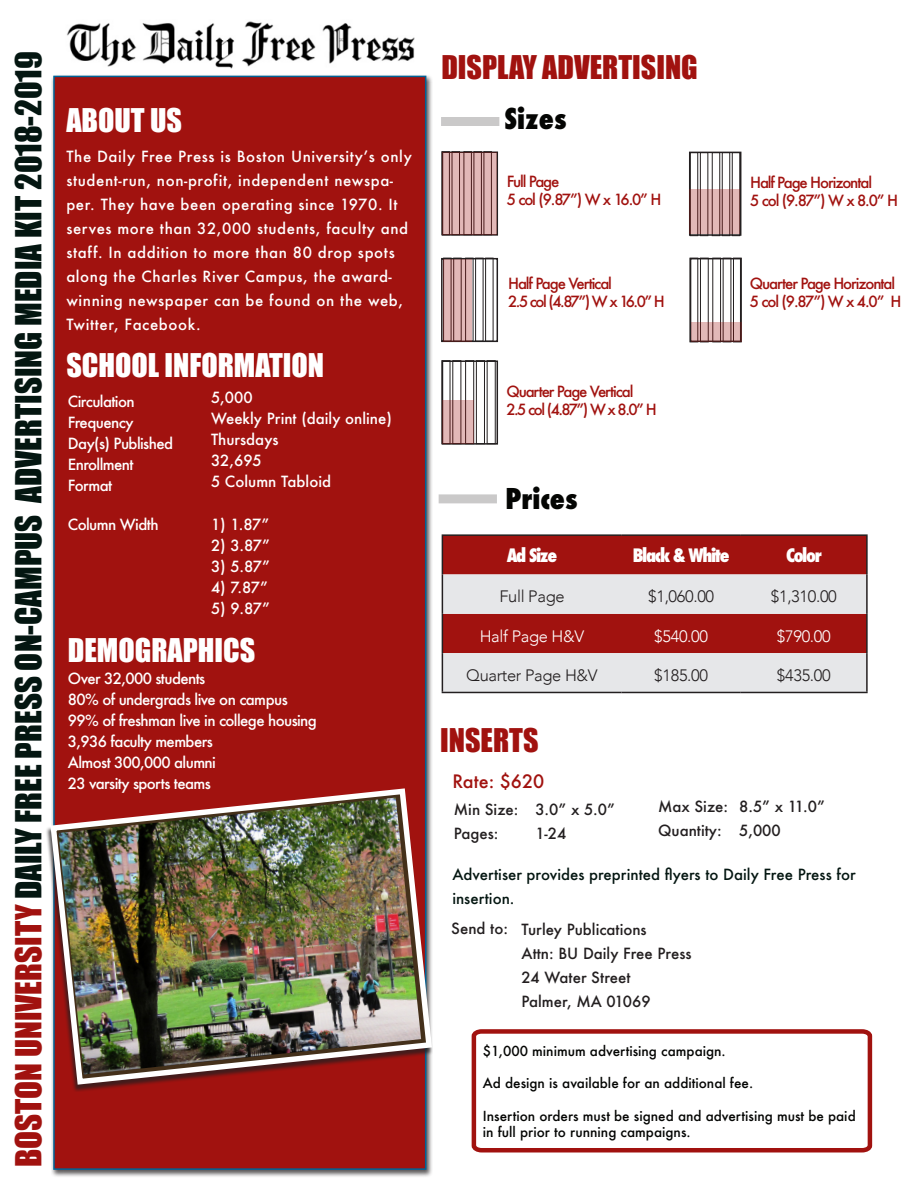
<style>
.page{position:relative;width:918px;height:1188px;background:#fff}
.page>*{position:absolute;margin:0;border:0;box-sizing:border-box;transform-origin:0 0}
.t1{font:33px "Impact";color:#041611}
.t2{font:30px "Impact";color:#fff}
.t3{font:30px "Impact";color:#a1120f}
.t4{font:800 condensed 27.9px "Futura";color:#040503}
.t5{font:800 condensed 18px "Futura";letter-spacing:-.075em;color:#fff}
.t6{font:500 18px "Futura";color:#a1120f}
.t7{font:300 16.5px "Avenir";letter-spacing:-.02em;color:#231f20}
.t8{font:300 16.5px "Avenir";letter-spacing:-.02em;color:#fff}
.t9{font:500 15px/24px "Futura";letter-spacing:.025em;color:#fff}
.t10{font:500 15px "Futura";letter-spacing:-.04em;color:#fff}
.t11{font:500 15px "Futura";letter-spacing:-.075em;color:#a1120f}
.t12{font:500 15px "Futura";color:#231f20}
.t13{font:500 15px/24px "Futura";color:#041611}
.t14{font:500 15px "Futura";color:#fff}
.t15{font:500 13.5px/16.2px "Futura";color:#040503}
.s1{color:#a1120f}
</style>
<div class="page">
<div style="left:700px;top:152px;width:8px;height:84px;border:1px solid #231f20"></div>
<div style="left:690px;top:152px;width:8px;height:84px;border:1px solid #231f20"></div>
<div style="left:712px;top:152px;width:8px;height:84px;border:1px solid #231f20"></div>
<div style="left:722px;top:152px;width:8px;height:84px;border:1px solid #231f20"></div>
<div style="left:732px;top:152px;width:8px;height:84px;border:1px solid #231f20"></div>
<div style="left:51px;top:74px;width:382px;height:1104px;background:#231f20;opacity:.75"></div>
<div style="left:54px;top:76px;width:372px;height:1093px;background:#a1120f"></div>
<div style="left:439px;top:494px;width:58px;height:9px;background:#cac9c9"></div>
<div style="left:441px;top:117px;width:58px;height:9px;background:#cac9c9"></div>
<svg style="left:47px;top:785px;width:386px;height:303px"></svg>
<img style="left:58px;top:798px;width:363px;height:277px">
<div style="left:442px;top:152px;width:56px;height:84px;border:2px solid #231f20"></div>
<svg style="left:442px;top:153px;width:55px;height:82px;background:#c29796"></svg>
<div style="left:689px;top:152px;width:52px;height:84px;border:2px solid #231f20"></div>
<div style="left:441px;top:258px;width:57px;height:84px;border:2px solid #231f20"></div>
<div style="left:454px;top:258px;width:7px;height:83px;border:1px solid #231f20"></div>
<div style="left:443px;top:258px;width:8px;height:83px;border:1px solid #231f20"></div>
<div style="left:475px;top:258px;width:8px;height:83px;border:1px solid #231f20"></div>
<div style="left:485px;top:258px;width:8px;height:83px;border:1px solid #231f20"></div>
<div style="left:700px;top:258px;width:8px;height:84px;border:1px solid #231f20"></div>
<div style="left:690px;top:258px;width:8px;height:84px;border:1px solid #231f20"></div>
<div style="left:713px;top:258px;width:8px;height:84px;border:1px solid #231f20"></div>
<div style="left:733px;top:258px;width:8px;height:84px;border:1px solid #231f20"></div>
<svg style="left:689px;top:190px;width:51px;height:44px;background:#c19796"></svg>
<svg style="left:443px;top:259px;width:29px;height:83px;background:#c49998"></svg>
<svg style="left:691px;top:322px;width:51px;height:20px"></svg>
<div style="left:442px;top:360px;width:56px;height:85px;border:2px solid #231f20"></div>
<div style="left:442px;top:360px;width:8px;height:84px;border:1px solid #231f20"></div>
<div style="left:465px;top:360px;width:9px;height:84px;border:1px solid #231f20"></div>
<div style="left:476px;top:360px;width:9px;height:84px;border:1px solid #231f20"></div>
<svg style="left:443px;top:400px;width:31px;height:44px"></svg>
<svg style="left:471px;top:1029px;width:402px;height:124px"></svg>
<img style="left:67px;top:21px;width:348px;height:48px">
<div style="left:443px;top:536px;width:423px;height:38px;background:#a1120f"></div>
<svg style="left:443px;top:574px;width:423px;height:118px;background:#ce9f9f"></svg>
<hr style="left:442px;top:534px;width:180px;height:2px;background:#231f20">
<hr style="left:442px;top:536px;width:1px;height:38px;background:#231f20">
<hr style="left:622px;top:534px;width:119px;height:2px;background:#231f20">
<hr style="left:741px;top:534px;width:127px;height:2px;background:#231f20">
<hr style="left:866px;top:536px;width:2px;height:38px;background:#231f20">
<hr style="left:442px;top:574px;width:1px;height:40px;background:#231f20">
<hr style="left:866px;top:574px;width:2px;height:40px;background:#231f20">
<hr style="left:442px;top:614px;width:1px;height:39px;background:#231f20">
<hr style="left:866px;top:614px;width:2px;height:39px;background:#231f20">
<hr style="left:442px;top:653px;width:1px;height:39px;background:#231f20">
<hr style="left:866px;top:653px;width:2px;height:39px;background:#231f20">
<hr style="left:442px;top:692px;width:180px;height:1px;background:#231f20">
<hr style="left:622px;top:692px;width:119px;height:1px;background:#231f20">
<hr style="left:741px;top:692px;width:127px;height:1px;background:#231f20">
<p class="t1" style="left:3px;top:1167px;width:1118px;rotate:-90deg"><span class="s1">BOSTON UNIVERSITY</span> DAILY FREE PRESS ON-CAMPUS ADVERTISING MEDIA KIT 2018-2019</p>
<p class="t2" style="left:66px;top:97px;width:117px">ABOUT US</p>
<p class="t9" style="left:66px;top:144px;width:347px">The Daily Free Press is Boston University’s only student-run, non-profit, independent newspa&shy;per. They have been operating since 1970. It serves more than 32,000 students, faculty and staff. In addition to more than 80 drop spots along the Charles River Campus, the award&shy;winning newspaper can be found on the web, Twitter, Facebook.</p>
<p class="t2" style="left:66px;top:342px;width:259px">SCHOOL INFORMATION</p>
<p class="t10" style="left:68px;top:391px;width:68px">Circulation</p>
<p class="t10" style="left:68px;top:412px;width:67px">Frequency</p>
<p class="t10" style="left:68px;top:433px;width:107px">Day(s) Published</p>
<p class="t10" style="left:68px;top:454px;width:67px">Enrollment</p>
<p class="t9" style="left:68px;top:473px;width:46px">Format</p>
<p class="t9" style="left:211px;top:385px;width:43px">5,000</p>
<p class="t14" style="left:211px;top:408px;width:182px">Weekly Print (daily online)</p>
<p class="t14" style="left:211px;top:429px;width:69px">Thursdays</p>
<p class="t9" style="left:211px;top:448px;width:52px">32,695</p>
<p class="t14" style="left:211px;top:471px;width:122px">5 Column Tabloid</p>
<p class="t10" style="left:68px;top:515px;width:92px">Column Width</p>
<p class="t9" style="left:211px;top:513px;width:60px">1) 1.87”</p>
<p class="t9" style="left:211px;top:534px;width:61px">2) 3.87”</p>
<p class="t9" style="left:211px;top:555px;width:61px">3) 5.87”</p>
<p class="t9" style="left:211px;top:576px;width:58px">4) 7.87”</p>
<p class="t9" style="left:211px;top:597px;width:61px">5) 9.87”</p>
<p class="t2" style="left:68px;top:627px;width:189px">DEMOGRAPHICS</p>
<p class="t10" style="left:68px;top:668px;width:139px">Over 32,000 students</p>
<p class="t10" style="left:68px;top:689px;width:221px">80% of undergrads live on campus</p>
<p class="t10" style="left:68px;top:710px;width:251px">99% of freshman live in college housing</p>
<p class="t10" style="left:68px;top:731px;width:146px">3,936 faculty members</p>
<p class="t10" style="left:68px;top:752px;width:150px">Almost 300,000 alumni</p>
<p class="t10" style="left:68px;top:773px;width:145px">23 varsity sports teams</p>
<p class="t3" style="left:441px;top:44px;width:258px">DISPLAY ADVERTISING</p>
<p class="t4" style="left:504px;top:99px;width:64px">Sizes</p>
<p class="t11" style="left:507px;top:171px;width:54px">Full Page</p>
<p class="t11" style="left:507px;top:189px;width:156px">5 col (9.87”) W x 16.0” H</p>
<p class="t11" style="left:508px;top:273px;width:105px">Half Page Vertical</p>
<p class="t11" style="left:508px;top:291px;width:158px">2.5 col (4.87”) W x 16.0” H</p>
<p class="t11" style="left:506px;top:381px;width:129px">Quarter Page Vertical</p>
<p class="t11" style="left:506px;top:399px;width:152px">2.5 col (4.87”) W x 8.0” H</p>
<p class="t4" style="left:506px;top:480px;width:74px">Prices</p>
<p class="t11" style="left:750px;top:172px;width:123px">Half Page Horizontal</p>
<p class="t11" style="left:750px;top:190px;width:149px">5 col (9.87”) W x 8.0” H</p>
<p class="t11" style="left:750px;top:273px;width:147px">Quarter Page Horizontal</p>
<p class="t11" style="left:750px;top:291px;width:153px">5 col (9.87”) W x 4.0” H</p>
<p class="t5" style="left:507px;top:543px;width:52px">Ad Size</p>
<p class="t5" style="left:633px;top:543px;width:98px">Black &amp; White</p>
<p class="t5" style="left:786px;top:543px;width:37px">Color</p>
<p class="t7" style="left:499px;top:587px;width:67px">Full Page</p>
<p class="t7" style="left:648px;top:587px;width:67px">$1,060.00</p>
<p class="t7" style="left:771px;top:587px;width:67px">$1,310.00</p>
<p class="t8" style="left:480px;top:626px;width:106px">Half Page H&amp;V</p>
<p class="t8" style="left:654px;top:626px;width:55px">$540.00</p>
<p class="t8" style="left:777px;top:626px;width:55px">$790.00</p>
<p class="t7" style="left:466px;top:666px;width:133px">Quarter Page H&amp;V</p>
<p class="t7" style="left:654px;top:666px;width:55px">$185.00</p>
<p class="t7" style="left:777px;top:666px;width:55px">$435.00</p>
<p class="t3" style="left:440px;top:717px;width:100px">INSERTS</p>
<p class="t6" style="left:452px;top:769px;width:93px">Rate: $620</p>
<p class="t12" style="left:454px;top:799px;width:66px">Min Size:</p>
<p class="t12" style="left:454px;top:823px;width:46px">Pages:</p>
<p class="t12" style="left:535px;top:799px;width:81px">3.0” x 5.0”</p>
<p class="t12" style="left:535px;top:823px;width:32px">1-24</p>
<p class="t12" style="left:658px;top:797px;width:71px">Max Size:</p>
<p class="t12" style="left:658px;top:821px;width:65px">Quantity:</p>
<p class="t12" style="left:739px;top:797px;width:87px">8.5” x 11.0”</p>
<p class="t12" style="left:739px;top:821px;width:43px">5,000</p>
<p class="t13" style="left:452px;top:862px;width:405px">Advertiser provides preprinted flyers to Daily Free Press for insertion.</p>
<p class="t12" style="left:521px;top:919px;width:127px">Turley Publications</p>
<p class="t12" style="left:521px;top:943px;width:172px">Attn: BU Daily Free Press</p>
<p class="t12" style="left:521px;top:967px;width:111px">24 Water Street</p>
<p class="t12" style="left:521px;top:991px;width:131px">Palmer, MA 01069</p>
<p class="t12" style="left:451px;top:919px;width:58px">Send to:</p>
<p class="t15" style="left:483px;top:1043px;width:244px">$1,000 minimum advertising campaign.</p>
<p class="t15" style="left:483px;top:1075px;width:272px">Ad design is available for an additional fee.</p>
<p class="t15" style="left:483px;top:1107px;width:374px">Insertion orders must be signed and advertising must be paid in full prior to running campaigns.</p>
</div>
